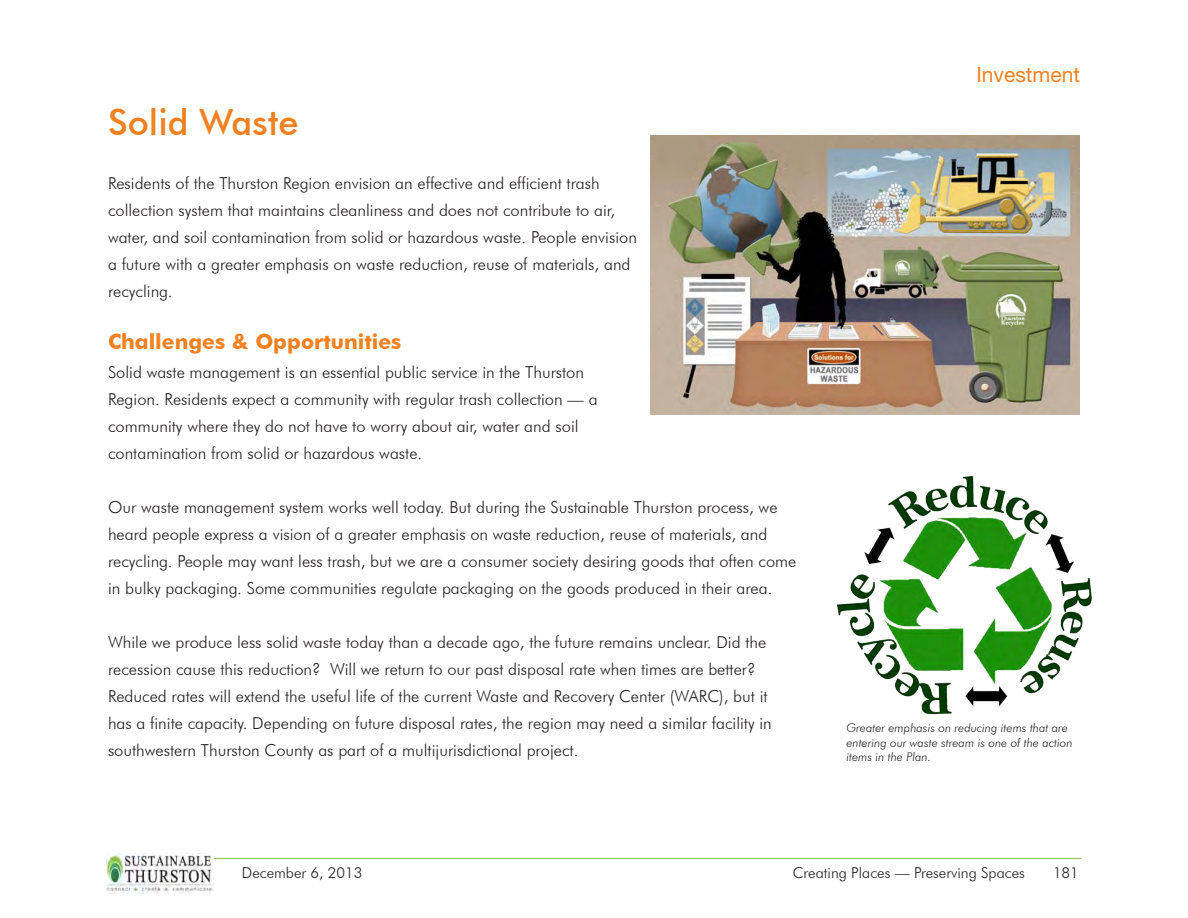
<style>
.page{position:relative;width:1188px;height:918px;background:#fff}
.page>*{position:absolute;margin:0;border:0;box-sizing:border-box;transform-origin:0 0}
.Headline_3{font:500 36px "Futura BT";color:#f58020}
.Subhead_body{font:700 21px "Futura BT";color:#f58020}
.Chapter_Header___TOC{font:21px "Helvetica Neue LT Std";color:#f58020}
.Body_Format{font:300 16.5px/27px "Futura BT";color:#231f20}
.t1{font:300 15px "Futura BT";color:#231f20}
.captions{font:italic 300 12px/14.4px "Futura BT";color:#231f20}
</style>
<div class="page">
<hr style="left:107px;top:858px;width:974px;height:1px;background:#8dc63f">
<img style="left:107px;top:854px;width:106px;height:39px">
<img style="left:651px;top:135px;width:429px;height:280px">
<img style="left:837px;top:475px;width:255px;height:240px">
<p class="Headline_3" style="left:108px;top:101px;width:192px">Solid Waste</p>
<p class="Body_Format" style="left:108px;top:170px;width:530px">Residents of the Thurston Region envision an effective and efficient trash collection system that maintains cleanliness and does not contribute to air, water, and soil contamination from solid or hazardous waste. People envision a future with a greater emphasis on waste reduction, reuse of materials, and recycling.</p>
<p class="Subhead_body" style="left:108px;top:329px;width:295px">Challenges &amp; Opportunities</p>
<p class="Body_Format" style="left:108px;top:359px;width:491px">Solid waste management is an essential public service in the Thurston Region. Residents expect a community with regular trash collection — a community where they do not have to worry about air, water and soil contamination from solid or hazardous waste.</p>
<p class="Body_Format" style="left:108px;top:493px;width:690px">Our waste management system works well today. But during the Sustainable Thurston process, we heard people express a vision of a greater emphasis on waste reduction, reuse of materials, and recycling. People may want less trash, but we are a consumer society desiring goods that often come in bulky packaging. Some communities regulate packaging on the goods produced in their area.</p>
<p class="Body_Format" style="left:108px;top:628px;width:665px">While we produce less solid waste today than a decade ago, the future remains unclear. Did the recession cause this reduction? Will we return to our past disposal rate when times are better?<br>Reduced rates will extend the useful life of the current Waste and Recovery Center (WARC), but it has a finite capacity. Depending on future disposal rates, the region may need a similar facility in southwestern Thurston County as part of a multijurisdictional project.</p>
<p class="Chapter_Header___TOC" style="left:977px;top:62px;width:105px">Investment</p>
<p class="captions" style="left:846px;top:721px;width:228px">Greater emphasis on reducing items that are entering our waste stream is one of the action items in the Plan.</p>
<p class="t1" style="left:242px;top:864px;width:122px">December 6, 2013</p>
<p class="t1" style="left:793px;top:864px;width:234px">Creating Places — Preserving Spaces</p>
<p class="t1" style="left:1053px;top:864px;width:27px">181</p>
</div>
